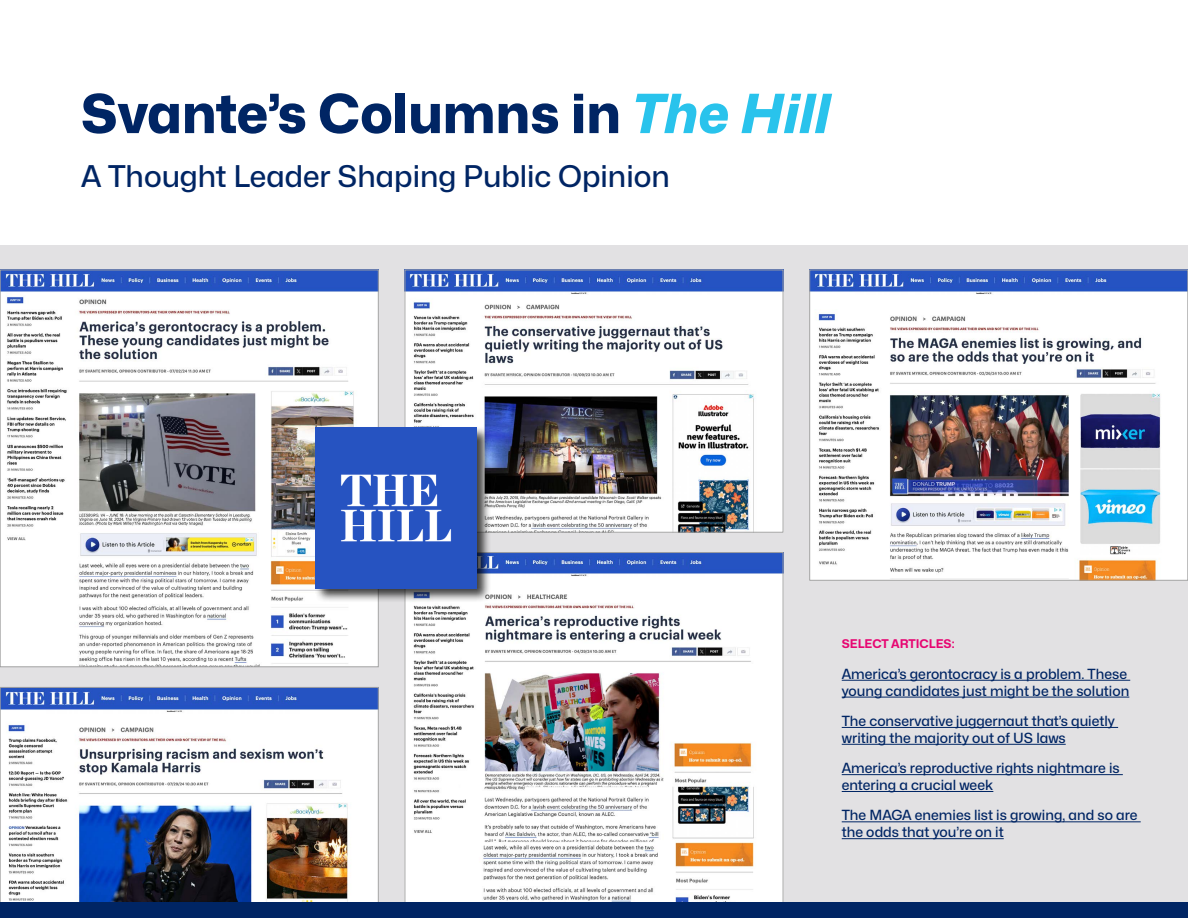
<style>
.page{position:relative;width:1188px;height:918px;background:#fff}
.page>*{position:absolute;margin:0;border:0;box-sizing:border-box;transform-origin:0 0}
.t1{font:800 54px "Mona Sans";color:#002564}
.t2{font:500 30px "Mona Sans";color:#002564}
.t3{font:500 14.1px/16.8px "Mona Sans";color:#002564}
.t4{font:700 12px "Mona Sans";color:#e70672}
.s1{font-style:italic;color:#29c3ec}
</style>
<div class="page">
<div style="left:0;top:245px;width:1188px;height:673px;background:#e2e1e3"></div>
<img style="left:811px;top:272px;width:375px;height:306px">
<div style="left:809px;top:270px;width:379px;height:310px;border:1px solid #a1a1a1"></div>
<img style="left:407px;top:272px;width:374px;height:258px">
<div style="left:405px;top:270px;width:378px;height:262px;border:1px solid #a1a1a1"></div>
<img style="left:2px;top:272px;width:375px;height:393px">
<img style="left:0;top:687px;width:379px;height:215px">
<img style="left:405px;top:552px;width:378px;height:350px">
<div style="left:315px;top:426px;width:177px;height:177px;background:#000;opacity:.75"></div>
<img style="left:316px;top:427px;width:161px;height:161px">
<hr style="left:842px;top:680px;width:288px;height:1px;background:#002564">
<hr style="left:842px;top:697px;width:287px;height:1px;background:#002564">
<hr style="left:842px;top:727px;width:276px;height:1px;background:#002564">
<hr style="left:842px;top:744px;width:224px;height:1px;background:#002564">
<hr style="left:842px;top:774px;width:281px;height:1px;background:#002564">
<hr style="left:842px;top:791px;width:151px;height:1px;background:#002564">
<hr style="left:842px;top:821px;width:299px;height:1px;background:#002564">
<hr style="left:842px;top:838px;width:162px;height:1px;background:#002564">
<div style="left:0;top:902px;width:1188px;height:16px;background:#002564"></div>
<h1 class="t1" style="left:81px;top:78px;width:751px">Svante’s Columns in <span class="s1">The Hill</span></h1>
<h2 class="t2" style="left:81px;top:157px;width:590px">A Thought Leader Shaping Public Opinion</h2>
<p class="t4" style="left:842px;top:636px;width:114px">SELECT ARTICLES:</p>
<p class="t3" style="left:842px;top:665px;width:289px">America’s gerontocracy is a problem. These young candidates just might be the solution</p>
<p class="t3" style="left:842px;top:712px;width:275px">The conservative juggernaut that’s quietly writing the majority out of US laws</p>
<p class="t3" style="left:842px;top:759px;width:279px">America’s reproductive rights nightmare is entering a crucial week</p>
<p class="t3" style="left:842px;top:807px;width:297px">The MAGA enemies list is growing, and so are the odds that you’re on it</p>
</div>
